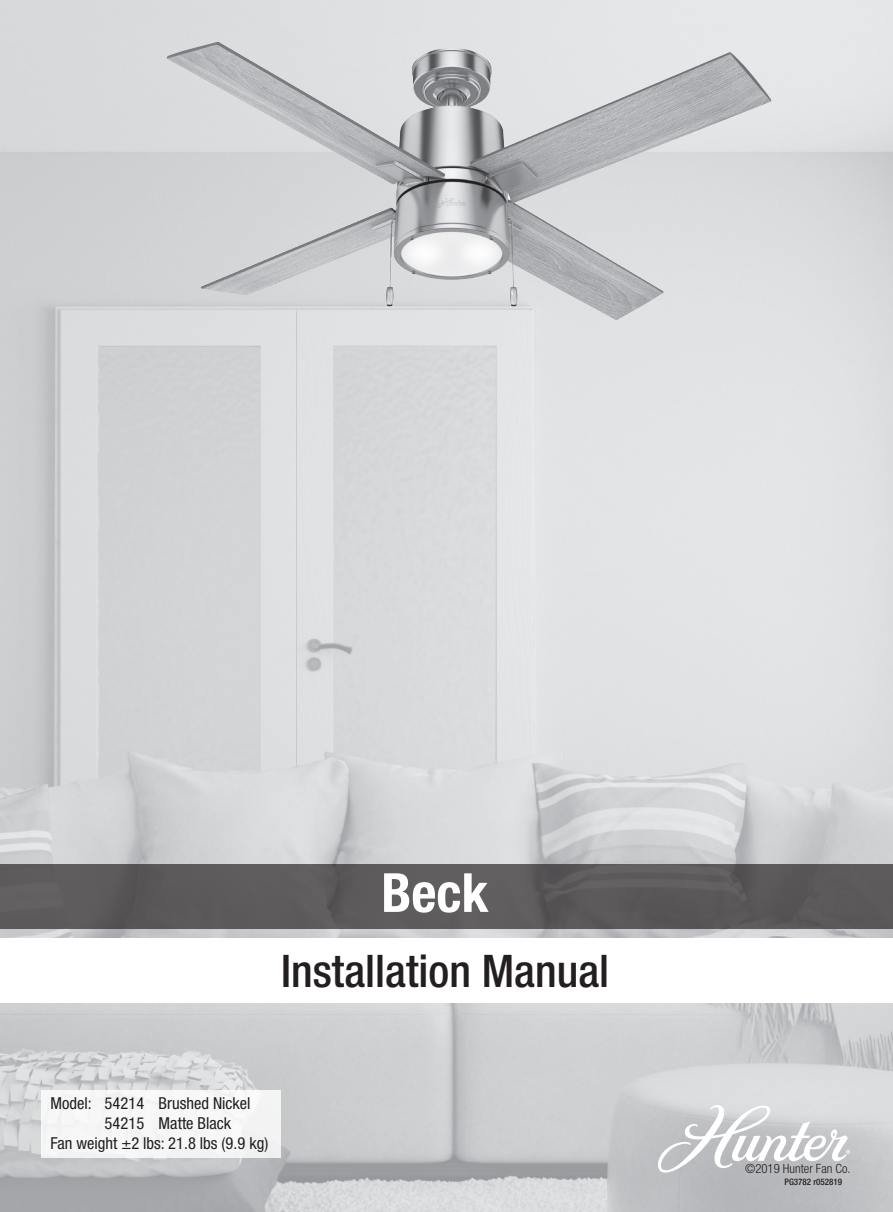
<style>
.page{position:relative;width:893px;height:1212px;background:#fff}
.page>*{position:absolute;margin:0;border:0;box-sizing:border-box;transform-origin:0 0}
.t1{font:700 condensed 54px "Helvetica Neue LT Std";color:#fff}
.t2{font:500 condensed 45px "Helvetica Neue LT Std";color:#231f20}
.t3{font:condensed 16.5px "Helvetica Neue LT Std";color:#231f20}
.t4{font:300 condensed 12.75px "Helvetica Neue LT Std";color:#231f20}
.t5{font:500 condensed 9px "Helvetica Neue LT Std";color:#231f20}
</style>
<div class="page">
<img style="left:0;top:0;width:893px;height:1212px">
<div style="left:0;top:939px;width:893px;height:64px;background:#fff"></div>
<svg style="left:658px;top:1105px;width:192px;height:67px"></svg>
<div style="left:0;top:864px;width:893px;height:64px;background:#5d5a5c"></div>
<div style="left:41px;top:1090px;width:240px;height:68px;background:#f6f7f7"></div>
<img style="left:166px;top:42px;width:231px;height:265px">
<p class="t1" style="left:381px;top:860px;width:109px">Beck</p>
<p class="t2" style="left:281px;top:944px;width:330px">Installation Manual</p>
<p class="t3" style="left:51px;top:1093px;width:201px">Model: 54214 Brushed Nickel</p>
<p class="t3" style="left:105px;top:1113px;width:128px">54215 Matte Black</p>
<p class="t3" style="left:51px;top:1133px;width:219px">Fan weight ±2 lbs: 21.8 lbs (9.9 kg)</p>
<p class="t4" style="left:745px;top:1161px;width:107px">©2019 Hunter Fan Co.</p>
<p class="t5" style="left:784px;top:1176px;width:59px">PG3782 r052819</p>
</div>
